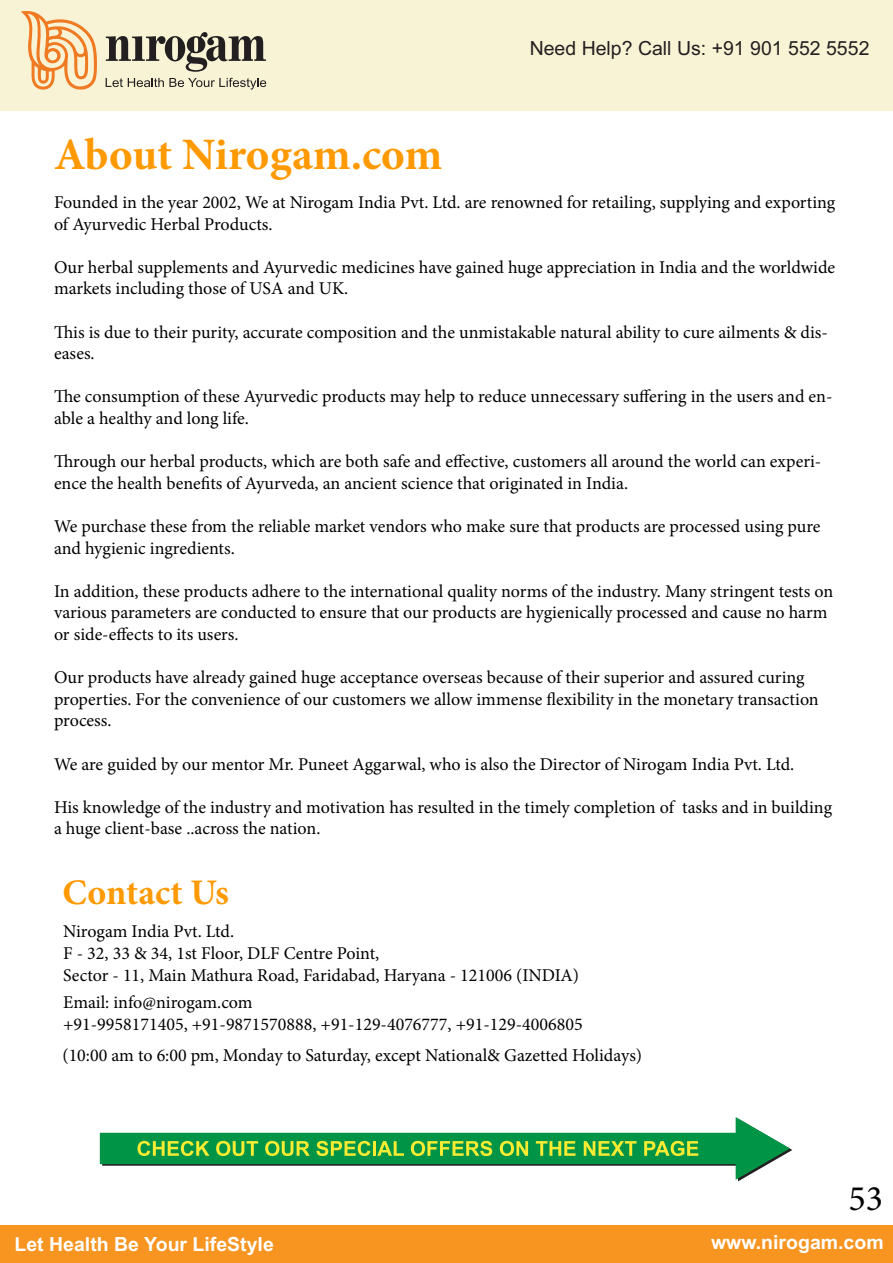
<style>
.page{position:relative;width:893px;height:1263px;background:#fff}
.page>*{position:absolute;margin:0;border:0;box-sizing:border-box;transform-origin:0 0}
.t1{font:700 45px "Minion Pro";color:#f90}
.t2{font:700 36px "Minion Pro";color:#f90}
.t3{font:36px "Minion Pro";color:#000}
.t4{font:700 19.5px "Arial";color:#fff}
.t5{font:19.5px "Arial";color:#231f20}
.t6{font:18px/21.6px "Minion Pro";color:#000}
</style>
<div class="page">
<div style="left:0;top:0;width:893px;height:111px;background:#f9f3d6"></div>
<div style="left:0;top:1225px;width:893px;height:38px;background:#f79520"></div>
<svg style="left:21px;top:11px;width:76px;height:79px"></svg>
<svg style="left:106px;top:78px;width:160px;height:12px"></svg>
<svg style="left:106px;top:32px;width:160px;height:40px"></svg>
<svg style="left:100px;top:1117px;width:692px;height:64px"></svg>
<h1 class="t1" style="left:54px;top:123px;width:390px">About Nirogam.com</h1>
<p class="t5" style="left:530px;top:36px;width:341px">Need Help? Call Us: +91 901 552 5552</p>
<p class="t6" style="left:54px;top:191px;width:783px">Founded in the year 2002, We at Nirogam India Pvt. Ltd. are renowned for retailing, supplying and exporting of Ayurvedic Herbal Products.</p>
<p class="t6" style="left:54px;top:256px;width:783px">Our herbal supplements and Ayurvedic medicines have gained huge appreciation in India and the worldwide markets including those of USA and UK.</p>
<p class="t6" style="left:54px;top:321px;width:775px">This is due to their purity, accurate composition and the unmistakable natural ability to cure ailments &amp; dis&shy;eases.</p>
<p class="t6" style="left:54px;top:386px;width:780px">The consumption of these Ayurvedic products may help to reduce unnecessary suffering in the users and en&shy;able a healthy and long life.</p>
<p class="t6" style="left:54px;top:451px;width:769px">Through our herbal products, which are both safe and effective, customers all around the world can experi&shy;ence the health benefits of Ayurveda, an ancient science that originated in India.</p>
<p class="t6" style="left:54px;top:515px;width:768px">We purchase these from the reliable market vendors who make sure that products are processed using pure and hygienic ingredients.</p>
<p class="t6" style="left:54px;top:580px;width:781px">In addition, these products adhere to the international quality norms of the industry. Many stringent tests on various parameters are conducted to ensure that our products are hygienically processed and cause no harm or side-effects to its users.</p>
<p class="t6" style="left:54px;top:667px;width:766px">Our products have already gained huge acceptance overseas because of their superior and assured curing properties. For the convenience of our customers we allow immense flexibility in the monetary transaction process.</p>
<p class="t6" style="left:54px;top:753px;width:742px">We are guided by our mentor Mr. Puneet Aggarwal, who is also the Director of Nirogam India Pvt. Ltd.</p>
<p class="t6" style="left:54px;top:796px;width:780px">His knowledge of the industry and motivation has resulted in the timely completion of tasks and in building a huge client-base ..across the nation.</p>
<h2 class="t2" style="left:62px;top:867px;width:168px">Contact Us</h2>
<p class="t6" style="left:63px;top:921px;width:517px">Nirogam India Pvt. Ltd.<br>F - 32, 33 &amp; 34, 1st Floor, DLF Centre Point,<br>Sector - 11, Main Mathura Road, Faridabad, Haryana - 121006 (INDIA)</p>
<p class="t6" style="left:63px;top:992px;width:521px">Email: info@nirogam.com<br>+91-9958171405, +91-9871570888, +91-129-4076777, +91-129-4006805</p>
<p class="t6" style="left:62px;top:1044px;width:581px">(10:00 am to 6:00 pm, Monday to Saturday, except National&amp; Gazetted Holidays)</p>
<h2 class="t3" style="left:848px;top:1174px;width:36px">53</h2>
<p class="t4" style="left:15px;top:1231px;width:261px">Let Health Be Your LifeStyle</p>
<p class="t4" style="left:711px;top:1229px;width:174px">www.nirogam.com</p>
</div>
